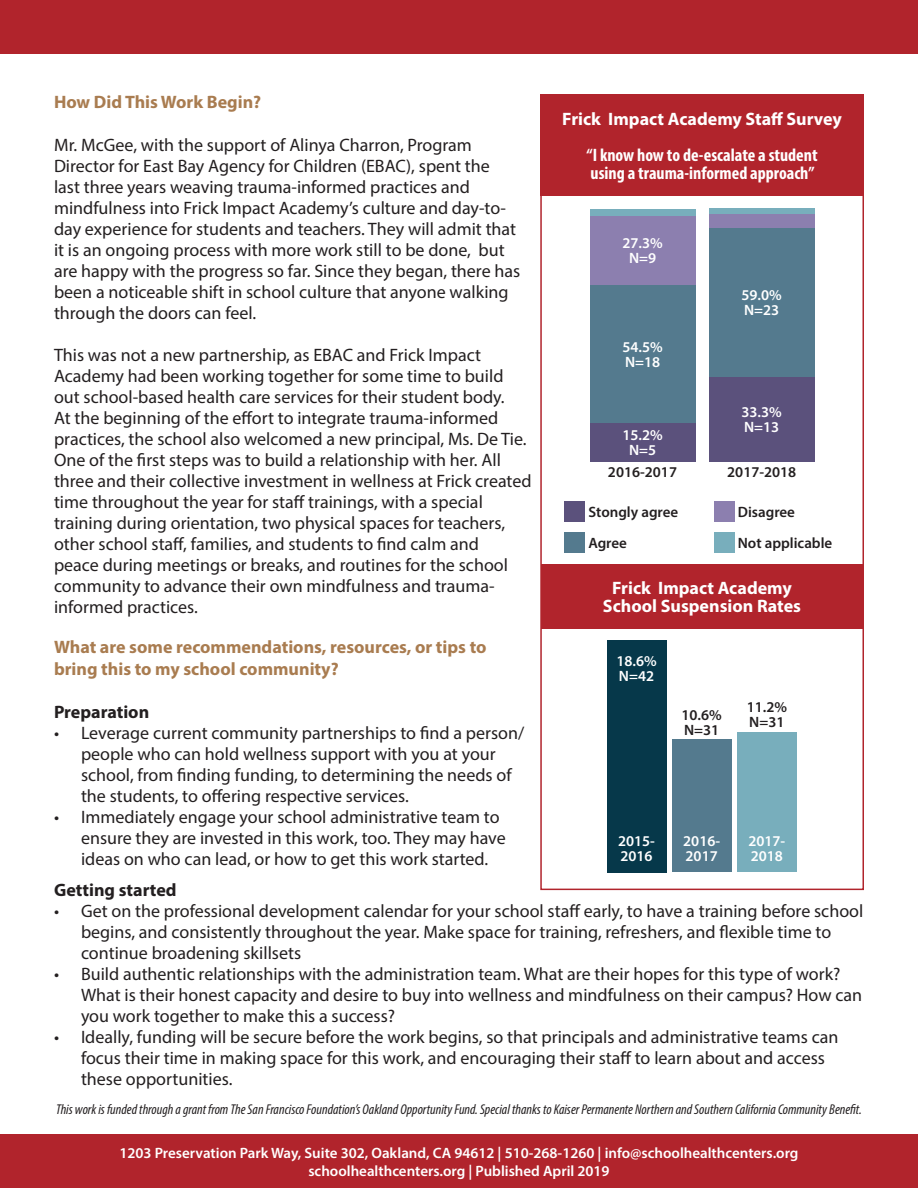
<style>
.page{position:relative;width:918px;height:1188px;background:#fff}
.page>*{position:absolute;margin:0;border:0;box-sizing:border-box;transform-origin:0 0}
.t1{font:18px/21px "Myriad Pro";color:#231f20}
.t2{font:700 18px/21.6px "Myriad Pro";color:#a97c50}
.t3{font:700 18px "Myriad Pro";color:#fff}
.t4{font:700 condensed 18px/18px "Myriad Pro";color:#fff}
.t5{font:700 18px "Myriad Pro";color:#231f20}
.t6{font:600 15px/15px "Myriad Pro";color:#fff}
.t7{font:600 15px "Myriad Pro";color:#231f20}
.t8{font:italic condensed 14.25px "Myriad Pro";color:#231f20}
</style>
<div class="page">
<div style="left:0;top:1134px;width:918px;height:54px;background:#b1242c"></div>
<div style="left:0;top:0;width:918px;height:54px;background:#b1242c"></div>
<div style="left:590px;top:209px;width:105px;height:7px;background:#78aebc"></div>
<div style="left:709px;top:209px;width:105px;height:5px;background:#78aebc"></div>
<div style="left:590px;top:216px;width:105px;height:69px;background:#8c7faf"></div>
<div style="left:709px;top:214px;width:105px;height:14px;background:#8c7faf"></div>
<div style="left:590px;top:285px;width:105px;height:139px;background:#547a8e"></div>
<div style="left:709px;top:228px;width:105px;height:150px;background:#547a8e"></div>
<div style="left:590px;top:424px;width:105px;height:38px;background:#5b517c"></div>
<div style="left:709px;top:378px;width:105px;height:84px;background:#5b517c"></div>
<div style="left:540px;top:94px;width:324px;height:102px;background:#b1242c"></div>
<div style="left:564px;top:501px;width:21px;height:21px;background:#5b517c"></div>
<div style="left:714px;top:501px;width:21px;height:21px;background:#8c7faf"></div>
<div style="left:564px;top:532px;width:21px;height:21px;background:#547a8e"></div>
<div style="left:714px;top:532px;width:21px;height:21px;background:#78aebc"></div>
<div style="left:607px;top:640px;width:60px;height:232px;background:#06384a"></div>
<div style="left:673px;top:740px;width:59px;height:132px;background:#547a8e"></div>
<div style="left:738px;top:732px;width:59px;height:140px;background:#78aebc"></div>
<div style="left:541px;top:564px;width:321px;height:64px;background:#b1242c"></div>
<p class="t2" style="left:54px;top:91px;width:209px">How Did This Work Begin?</p>
<p class="t1" style="left:54px;top:134px;width:468px">Mr. McGee, with the support of Alinya Charron, Program Director for East Bay Agency for Children (EBAC), spent the last three years weaving trauma-informed practices and mindfulness into Frick Impact Academy’s culture and day-to&shy;day experience for students and teachers. They will admit that it is an ongoing process with more work still to be done, but are happy with the progress so far. Since they began, there has been a noticeable shift in school culture that anyone walking through the doors can feel.</p>
<p class="t1" style="left:54px;top:344px;width:479px">This was not a new partnership, as EBAC and Frick Impact Academy had been working together for some time to build out school-based health care services for their student body.<br>At the beginning of the effort to integrate trauma-informed practices, the school also welcomed a new principal, Ms. De Tie.<br>One of the first steps was to build a relationship with her. All three and their collective investment in wellness at Frick created time throughout the year for staff trainings, with a special training during orientation, two physical spaces for teachers, other school staff, families, and students to find calm and<br>peace during meetings or breaks, and routines for the school community to advance their own mindfulness and trauma&shy;informed practices.</p>
<p class="t2" style="left:54px;top:636px;width:434px">What are some recommendations, resources, or tips to bring this to my school community?</p>
<p class="t5" style="left:54px;top:700px;width:97px">Preparation</p>
<p class="t1" style="left:81px;top:722px;width:445px;text-indent:-27px">• Leverage current community partnerships to find a person/ people who can hold wellness support with you at your school, from finding funding, to determining the needs of the students, to offering respective services.</p>
<p class="t1" style="left:81px;top:806px;width:426px;text-indent:-27px">• Immediately engage your school administrative team to ensure they are invested in this work, too. They may have ideas on who can lead, or how to get this work started.</p>
<p class="t3" style="left:562px;top:107px;width:281px">Frick Impact Academy Staff Survey</p>
<p class="t4" style="left:587px;top:146px;width:233px">“I know how to de-escalate a student using a trauma-informed approach”</p>
<p class="t6" style="left:622px;top:235px;width:42px">27.3%</p>
<p class="t6" style="left:629px;top:250px;width:29px">N=9</p>
<p class="t6" style="left:622px;top:339px;width:42px">54.5%</p>
<p class="t6" style="left:625px;top:354px;width:37px">N=18</p>
<p class="t6" style="left:622px;top:427px;width:42px">15.2%</p>
<p class="t6" style="left:629px;top:442px;width:29px">N=5</p>
<p class="t6" style="left:742px;top:287px;width:42px">59.0%</p>
<p class="t6" style="left:744px;top:302px;width:37px">N=23</p>
<p class="t6" style="left:742px;top:404px;width:42px">33.3%</p>
<p class="t6" style="left:744px;top:419px;width:37px">N=13</p>
<p class="t7" style="left:608px;top:463px;width:71px">2016-2017</p>
<p class="t7" style="left:727px;top:463px;width:71px">2017-2018</p>
<p class="t7" style="left:588px;top:503px;width:91px">Stongly agree</p>
<p class="t7" style="left:588px;top:534px;width:40px">Agree</p>
<p class="t7" style="left:738px;top:503px;width:59px">Disagree</p>
<p class="t7" style="left:738px;top:534px;width:96px">Not applicable</p>
<p class="t3" style="left:612px;top:576px;width:181px">Frick Impact Academy</p>
<p class="t3" style="left:603px;top:594px;width:200px">School Suspension Rates</p>
<p class="t6" style="left:616px;top:653px;width:42px">18.6%</p>
<p class="t6" style="left:619px;top:668px;width:37px">N=42</p>
<p class="t7" style="left:682px;top:705px;width:42px">10.6%</p>
<p class="t7" style="left:684px;top:720px;width:37px">N=31</p>
<p class="t7" style="left:747px;top:698px;width:42px">11.2%</p>
<p class="t7" style="left:749px;top:713px;width:37px">N=31</p>
<p class="t6" style="left:618px;top:834px;width:38px">2015-<br>2016</p>
<p class="t6" style="left:683px;top:834px;width:38px">2016-<br>2017</p>
<p class="t6" style="left:748px;top:834px;width:38px">2017-<br>2018</p>
<p class="t5" style="left:54px;top:879px;width:124px">Getting started</p>
<p class="t1" style="left:81px;top:901px;width:784px;text-indent:-27px">• Get on the professional development calendar for your school staff early, to have a training before school begins, and consistently throughout the year. Make space for training, refreshers, and flexible time to continue broadening skillsets</p>
<p class="t1" style="left:81px;top:964px;width:783px;text-indent:-27px">• Build authentic relationships with the administration team. What are their hopes for this type of work?<br>What is their honest capacity and desire to buy into wellness and mindfulness on their campus? How can you work together to make this a success?</p>
<p class="t1" style="left:81px;top:1027px;width:759px;text-indent:-27px">• Ideally, funding will be secure before the work begins, so that principals and administrative teams can focus their time in making space for this work, and encouraging their staff to learn about and access these opportunities.</p>
<p class="t8" style="left:56px;top:1101px;width:807px">This work is funded through a grant from The San Francisco Foundation’s Oakland Opportunity Fund. Special thanks to Kaiser Permanente Northern and Southern California Community Benefit.</p>
<p class="t6" style="left:119px;top:1145px;width:681px">1203 Preservation Park Way, Suite 302, Oakland, CA 94612 | 510-268-1260 | info@schoolhealthcenters.org</p>
<p class="t6" style="left:308px;top:1163px;width:303px">schoolhealthcenters.org | Published April 2019</p>
</div>
